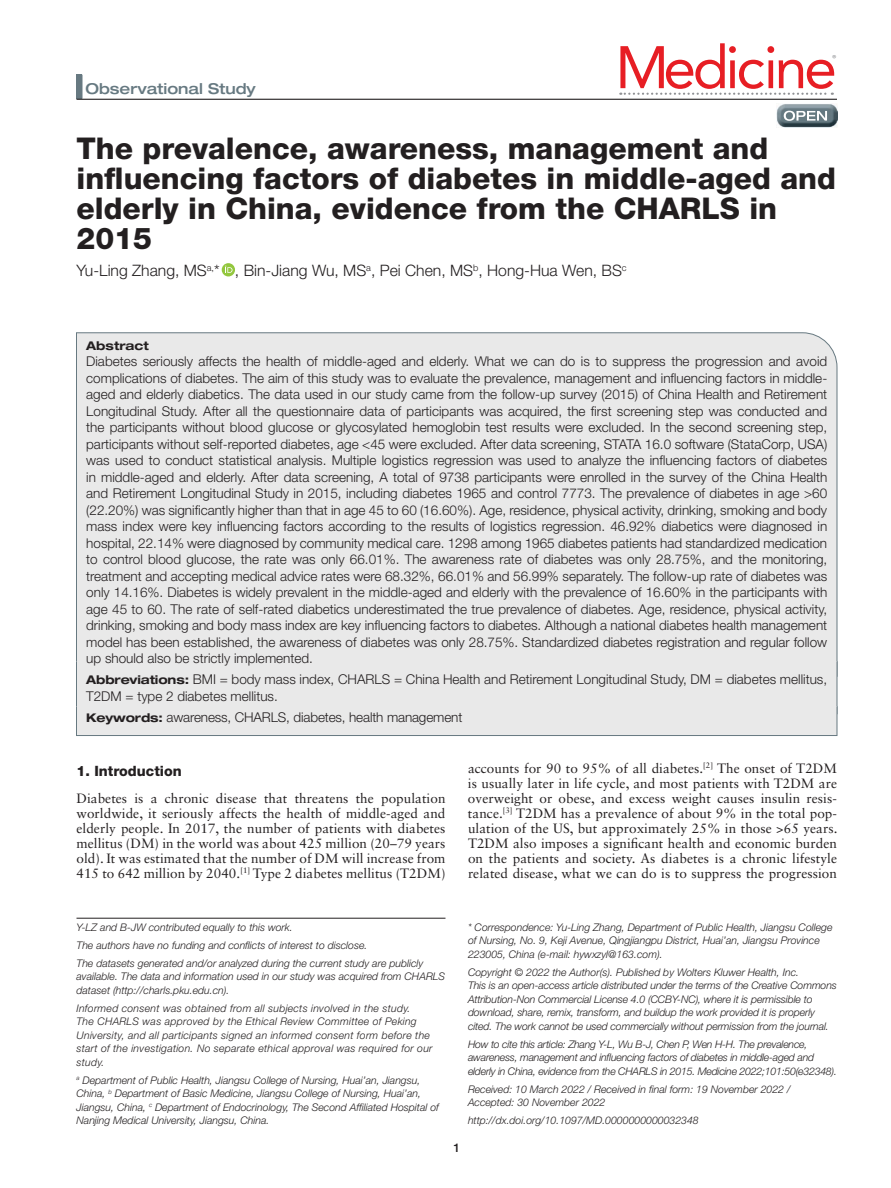
<style>
.page{position:relative;width:891px;height:1188px;background:#fff}
.page>*{position:absolute;margin:0;border:0;box-sizing:border-box;transform-origin:0 0}
.t1{font:59.4px "Avenir";letter-spacing:-.06em;color:#e71e24}
.t2{font:800 30px/30px "Helvetica Neue LT Std";color:#231f20}
.t3{font:300 15.75px "Helvetica Neue LT Std";color:#231f20}
.t4{font:500 expanded 15px "Helvetica Neue LT Std";color:#667981}
.t5{font:800 14.25px "Helvetica Neue LT Std";color:#231f20}
.t6{font:300 13.5px/16.5px "Helvetica Neue LT Std";color:#231f20;text-align:justify}
.t7{font:13.5px/15px "Sabon LT Std";letter-spacing:.005em;color:#231f20;text-align:justify}
.t8{font:700 expanded 12px "Helvetica Neue LT Std";color:#231f20}
.t9{font:500 12px "Helvetica Neue LT Std";color:#231f20}
.t10{font:italic 300 10.5px/13.5px "Helvetica Neue LT Std";color:#231f20}
.t11{font:italic 300 10.5px/13.5px "Helvetica Neue LT Std";letter-spacing:.025em;color:#231f20}
.t12{font:italic 300 10.5px/13.5px "Helvetica Neue LT Std";letter-spacing:-.02em;color:#231f20}
.t13{font:500 10.35px "Akzidenz Grotesk BE";color:#909295}
.s1{font-weight:700;font-stretch:expanded;font-size:12px}
</style>
<div class="page">
<div style="left:76px;top:74px;width:6px;height:25px;background:#677981"></div>
<hr style="left:76px;top:99px;width:761px;height:1px;background:#231f20">
<img style="left:776px;top:104px;width:61px;height:24px">
<svg style="left:784px;top:111px;width:43px;height:10px"></svg>
<svg style="left:620px;top:93px;width:213px;height:2px"></svg>
<div style="left:76px;top:332px;width:762px;height:345px;background:#e9e9e9"></div>
<div style="left:76px;top:661px;width:761px;height:54px;background:#e9e9e9"></div>
<div style="left:76px;top:706px;width:761px;height:30px;background:#e9e9e9"></div>
<div style="left:76px;top:706px;width:761px;height:30px;border:1px solid #677981"></div>
<div style="left:222px;top:263px;width:13px;height:13px;background:#93c73e;border-radius:50%"></div>
<svg style="left:225px;top:266px;width:8px;height:7px"></svg>
<hr style="left:76px;top:918px;width:370px;height:1px;background:#231f20">
<p class="t4" style="left:86px;top:80px;width:172px">Observational Study</p>
<h1 class="t1" style="left:615px;top:33px;width:223px">Medicine</h1>
<p class="t13" style="left:832px;top:52px;width:6px">®</p>
<h2 class="t2" style="left:76px;top:134px;width:761px">The prevalence, awareness, management and influencing factors of diabetes in middle-aged and elderly in China, evidence from the CHARLS in 2015</h2>
<p class="t3" style="left:76px;top:261px;width:552px">Yu-Ling Zhang, MS<sup>a,</sup>* , Bin-Jiang Wu, MS<sup>a</sup>, Pei Chen, MS<sup>b</sup>, Hong-Hua Wen, BS<sup>c</sup></p>
<p class="t8" style="left:86px;top:338px;width:64px">Abstract</p>
<p class="t6" style="left:86px;top:353px;width:743px">Diabetes seriously affects the health of middle-aged and elderly. What we can do is to suppress the progression and avoid complications of diabetes. The aim of this study was to evaluate the prevalence, management and influencing factors in middle&shy;aged and elderly diabetics. The data used in our study came from the follow-up survey (2015) of China Health and Retirement Longitudinal Study. After all the questionnaire data of participants was acquired, the first screening step was conducted and the participants without blood glucose or glycosylated hemoglobin test results were excluded. In the second screening step, participants without self-reported diabetes, age &lt;45 were excluded. After data screening, STATA 16.0 software (StataCorp, USA) was used to conduct statistical analysis. Multiple logistics regression was used to analyze the influencing factors of diabetes in middle-aged and elderly. After data screening, A total of 9738 participants were enrolled in the survey of the China Health and Retirement Longitudinal Study in 2015, including diabetes 1965 and control 7773. The prevalence of diabetes in age &gt;60 (22.20%) was significantly higher than that in age 45 to 60 (16.60%). Age, residence, physical activity, drinking, smoking and body mass index were key influencing factors according to the results of logistics regression. 46.92% diabetics were diagnosed in hospital, 22.14% were diagnosed by community medical care. 1298 among 1965 diabetes patients had standardized medication to control blood glucose, the rate was only 66.01%. The awareness rate of diabetes was only 28.75%, and the monitoring, treatment and accepting medical advice rates were 68.32%, 66.01% and 56.99% separately. The follow-up rate of diabetes was only 14.16%. Diabetes is widely prevalent in the middle-aged and elderly with the prevalence of 16.60% in the participants with age 45 to 60. The rate of self-rated diabetics underestimated the true prevalence of diabetes. Age, residence, physical activity, drinking, smoking and body mass index are key influencing factors to diabetes. Although a national diabetes health management model has been established, the awareness of diabetes was only 28.75%. Standardized diabetes registration and regular follow up should also be strictly implemented.</p>
<p class="t6" style="left:86px;top:671px;width:742px"><span class="s1">Abbreviations:</span> BMI = body mass index, CHARLS = China Health and Retirement Longitudinal Study, DM = diabetes mellitus,<br>T2DM = type 2 diabetes mellitus.</p>
<p class="t6" style="left:86px;top:709px;width:378px"><span class="s1">Keywords:</span> awareness, CHARLS, diabetes, health management</p>
<p class="t5" style="left:76px;top:762px;width:107px">1. Introduction</p>
<p class="t7" style="left:76px;top:791px;width:371px">Diabetes is a chronic disease that threatens the population worldwide, it seriously affects the health of middle-aged and elderly people. In 2017, the number of patients with diabetes mellitus (DM) in the world was about 425 million (20–79 years old). It was estimated that the number of DM will increase from 415 to 642 million by 2040.<sup>[1]</sup> Type 2 diabetes mellitus (T2DM)</p>
<p class="t7" style="left:468px;top:761px;width:371px">accounts for 90 to 95% of all diabetes.<sup>[2]</sup> The onset of T2DM is usually later in life cycle, and most patients with T2DM are overweight or obese, and excess weight causes insulin resis&shy;tance.<sup>[3]</sup> T2DM has a prevalence of about 9% in the total pop&shy;ulation of the US, but approximately 25% in those &gt;65 years.<br>T2DM also imposes a significant health and economic burden on the patients and society. As diabetes is a chronic lifestyle related disease, what we can do is to suppress the progression</p>
<p class="t10" style="left:76px;top:918px;width:348px;line-height:18px">Y-LZ and B-JW contributed equally to this work.<br>The authors have no funding and conflicts of interest to disclose.<br>The datasets generated and/or analyzed during the current study are publicly</p>
<p class="t10" style="left:76px;top:969px;width:370px">available. The data and information used in our study was acquired from CHARLS dataset (http://charls.pku.edu.cn).</p>
<p class="t11" style="left:76px;top:1001px;width:358px">Informed consent was obtained from all subjects involved in the study.<br>The CHARLS was approved by the Ethical Review Committee of Peking University, and all participants signed an informed consent form before the start of the investigation. No separate ethical approval was required for our study.</p>
<p class="t10" style="left:76px;top:1073px;width:364px"><sup>a</sup> Department of Public Health, Jiangsu College of Nursing, Huai’an, Jiangsu, China, <sup>b</sup> Department of Basic Medicine, Jiangsu College of Nursing, Huai’an, Jiangsu, China, <sup>c</sup> Department of Endocrinology, The Second Affiliated Hospital of Nanjing Medical University, Jiangsu, China.</p>
<p class="t9" style="left:453px;top:1140px;width:8px">1</p>
<p class="t10" style="left:468px;top:920px;width:366px">* Correspondence: Yu-Ling Zhang, Department of Public Health, Jiangsu College of Nursing, No. 9, Keji Avenue, Qingjiangpu District, Huai’an, Jiangsu Province<br>223005, China (e-mail: hywxzyl@163.com).</p>
<p class="t10" style="left:468px;top:965px;width:370px">Copyright © 2022 the Author(s). Published by Wolters Kluwer Health, Inc.<br>This is an open-access article distributed under the terms of the Creative Commons Attribution-Non Commercial License 4.0 (CCBY-NC), where it is permissible to download, share, remix, transform, and buildup the work provided it is properly cited. The work cannot be used commercially without permission from the journal.</p>
<p class="t12" style="left:468px;top:1037px;width:371px">How to cite this article: Zhang Y-L, Wu B-J, Chen P, Wen H-H. The prevalence, awareness, management and influencing factors of diabetes in middle-aged and elderly in China, evidence from the CHARLS in 2015. Medicine 2022;101:50(e32348).</p>
<p class="t10" style="left:468px;top:1082px;width:324px">Received: 10 March 2022 / Received in final form: 19 November 2022 /<br>Accepted: 30 November 2022</p>
<p class="t10" style="left:468px;top:1113px;width:232px">http://dx.doi.org/10.1097/MD.0000000000032348</p>
</div>
